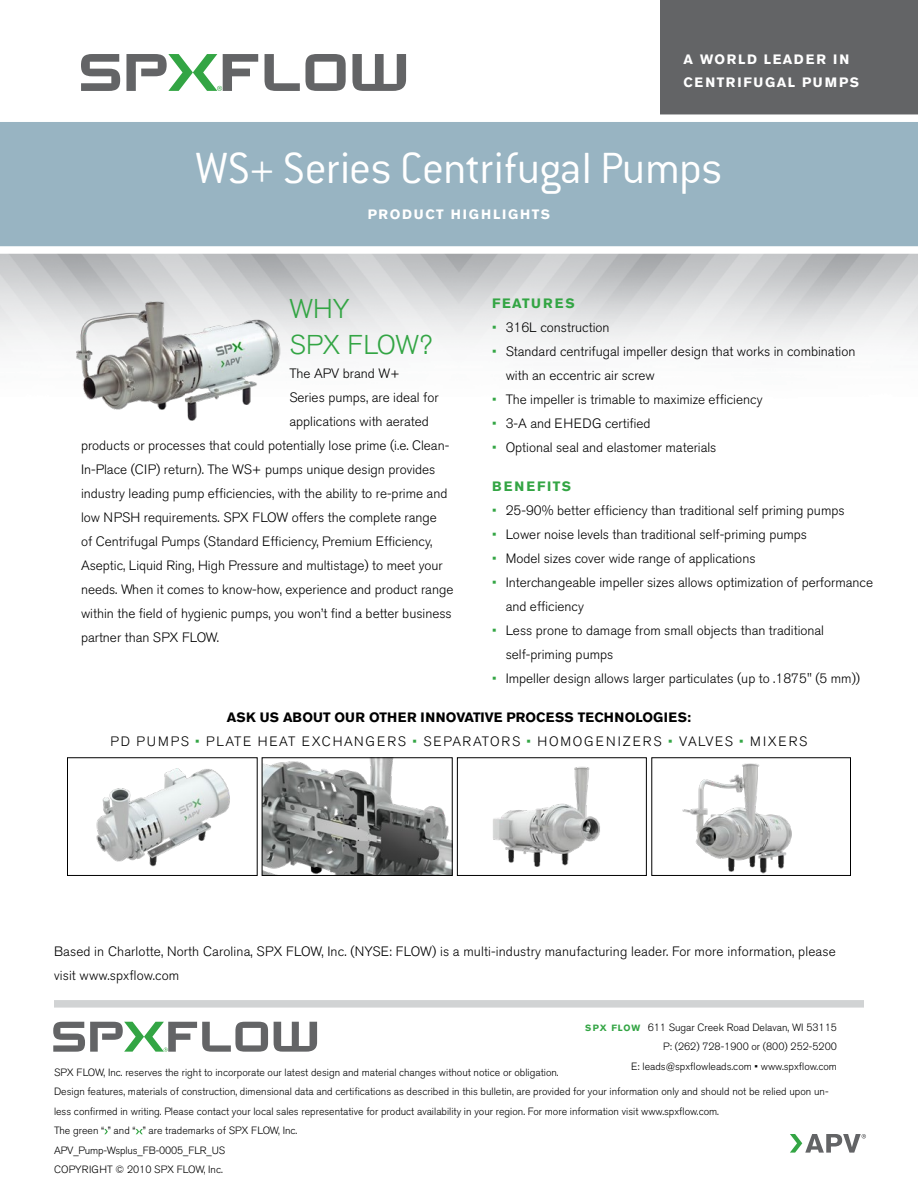
<style>
.page{position:relative;width:918px;height:1188px;background:#fff}
.page>*{position:absolute;margin:0;border:0;box-sizing:border-box;transform-origin:0 0}
.Front_Cover_Page_Hea{font:300 48px "Conduit ITC Std";letter-spacing:-.01em;color:#fff}
.Body_Copy_Headline{font:300 27px/36px "Akzidenz Grotesk BE";color:#33a544}
.Body_Copy__All{font:300 13.5px/24px "Akzidenz Grotesk BE";color:#000}
.Body_Copy__16pt_Lead{font:300 13.5px "Akzidenz Grotesk BE";color:#000}
.Body_Copy__16pt_Lead-2{font:300 13.5px "Akzidenz Grotesk BE";letter-spacing:.13em;color:#000}
.Body_Copy_Sub-Headli{font:700 13.5px "Akzidenz Grotesk BE";color:#000}
.Front_Cover_Page_Cor{font:700 13.5px "Akzidenz Grotesk BE";letter-spacing:.11em;color:#fff}
.Front_Cover_Page_Sub{font:700 13.5px "Akzidenz Grotesk BE";letter-spacing:.13em;color:#fff}
.Body_Copy_Headline-2{font:700 13.5px "Akzidenz Grotesk BE";letter-spacing:.11em;color:#33a544}
.Body_Copy_Headline-3{font:700 13.5px "Akzidenz Grotesk BE";letter-spacing:.15em;color:#33a544}
.Legal_Disclaimer{font:300 10.5px/19.5px "Akzidenz Grotesk BE";color:#000}
.Contact_Information{font:300 10.5px/19.5px "Akzidenz Grotesk BE";color:#000;text-align:right}
.s1{color:#33a544}
.s2{font-weight:700;font-size:9px;color:#33a544}
</style>
<div class="page">
<div style="left:0;top:117px;width:918px;height:132px;background:#98b4c2"></div>
<div style="left:0;top:246px;width:918px;height:8px;background:#fff"></div>
<div style="left:661px;top:0;width:257px;height:117px;background:#636466"></div>
<div style="left:0;top:114px;width:918px;height:8px;background:#fff"></div>
<img style="left:96px;top:768px;width:134px;height:99px">
<div style="left:67px;top:758px;width:190px;height:118px;border:1px solid #000"></div>
<img style="left:264px;top:760px;width:186px;height:114px">
<div style="left:262px;top:758px;width:190px;height:118px;border:1px solid #000"></div>
<img style="left:493px;top:766px;width:107px;height:101px">
<div style="left:457px;top:758px;width:190px;height:118px;border:1px solid #000"></div>
<img style="left:682px;top:763px;width:110px;height:111px">
<div style="left:652px;top:758px;width:199px;height:118px;border:1px solid #000"></div>
<img style="left:54px;top:293px;width:235px;height:128px">
<svg style="left:81px;top:54px;width:39px;height:37px"></svg>
<svg style="left:265px;top:54px;width:81px;height:37px"></svg>
<svg style="left:352px;top:54px;width:54px;height:37px"></svg>
<svg style="left:126px;top:54px;width:132px;height:37px"></svg>
<svg style="left:274px;top:1022px;width:43px;height:30px"></svg>
<svg style="left:53px;top:1022px;width:215px;height:30px"></svg>
<div style="left:54px;top:1000px;width:810px;height:8px;background:#d1d3d4"></div>
<svg style="left:104px;top:1129px;width:4px;height:5px"></svg>
<svg style="left:136px;top:1129px;width:7px;height:5px"></svg>
<svg style="left:790px;top:1134px;width:76px;height:19px"></svg>
<p class="Front_Cover_Page_Cor" style="left:684px;top:52px;width:167px">A WORLD LEADER IN</p>
<p class="Front_Cover_Page_Cor" style="left:684px;top:74px;width:177px">CENTRIFUGAL PUMPS</p>
<p class="Front_Cover_Page_Hea" style="left:195px;top:142px;width:529px">WS+ Series Centrifugal Pumps</p>
<p class="Front_Cover_Page_Sub" style="left:368px;top:206px;width:184px">PRODUCT HIGHLIGHTS</p>
<p class="Body_Copy_Headline" style="left:289px;top:291px;width:144px">WHY<br>SPX FLOW?</p>
<p class="Body_Copy__16pt_Lead" style="left:289px;top:365px;width:112px">The APV brand W+</p>
<p class="Body_Copy__16pt_Lead" style="left:289px;top:389px;width:151px">Series pumps, are ideal for</p>
<p class="Body_Copy__16pt_Lead" style="left:289px;top:413px;width:141px">applications with aerated</p>
<p class="Body_Copy__16pt_Lead" style="left:81px;top:437px;width:370px">products or processes that could potentially lose prime (i.e. Clean-</p>
<p class="Body_Copy__16pt_Lead" style="left:81px;top:461px;width:356px">In-Place (CIP) return). The WS+ pumps unique design provides</p>
<p class="Body_Copy__16pt_Lead" style="left:81px;top:485px;width:368px">industry leading pump efficiencies, with the ability to re-prime and</p>
<p class="Body_Copy__16pt_Lead" style="left:81px;top:509px;width:357px">low NPSH requirements. SPX FLOW offers the complete range</p>
<p class="Body_Copy__16pt_Lead" style="left:81px;top:533px;width:353px">of Centrifugal Pumps (Standard Efficiency, Premium Efficiency,</p>
<p class="Body_Copy__16pt_Lead" style="left:81px;top:557px;width:363px">Aseptic, Liquid Ring, High Pressure and multistage) to meet your</p>
<p class="Body_Copy__16pt_Lead" style="left:81px;top:581px;width:374px">needs. When it comes to know-how, experience and product range</p>
<p class="Body_Copy__16pt_Lead" style="left:81px;top:605px;width:372px">within the field of hygienic pumps, you won’t find a better business</p>
<p class="Body_Copy__16pt_Lead" style="left:81px;top:629px;width:139px">partner than SPX FLOW.</p>
<p class="Body_Copy_Headline-2" style="left:492px;top:295px;width:84px">FEATURES</p>
<p class="Body_Copy__All" style="left:492px;top:315px;width:119px"><span class="s1">•</span> 316L construction</p>
<p class="Body_Copy__All" style="left:506px;top:339px;width:351px;text-indent:-14px"><span class="s1">•</span> Standard centrifugal impeller design that works in combination with an eccentric air screw</p>
<p class="Body_Copy__All" style="left:492px;top:387px;width:272px"><span class="s1">•</span> The impeller is trimable to maximize efficiency</p>
<p class="Body_Copy__All" style="left:492px;top:411px;width:160px"><span class="s1">•</span> 3-A and EHEDG certified</p>
<p class="Body_Copy__All" style="left:492px;top:435px;width:226px"><span class="s1">•</span> Optional seal and elastomer materials</p>
<p class="Body_Copy_Headline-3" style="left:492px;top:478px;width:81px">BENEFITS</p>
<p class="Body_Copy__All" style="left:492px;top:498px;width:354px"><span class="s1">•</span> 25-90% better efficiency than traditional self priming pumps</p>
<p class="Body_Copy__All" style="left:492px;top:522px;width:316px"><span class="s1">•</span> Lower noise levels than traditional self-priming pumps</p>
<p class="Body_Copy__All" style="left:492px;top:546px;width:265px"><span class="s1">•</span> Model sizes cover wide range of applications</p>
<p class="Body_Copy__All" style="left:506px;top:570px;width:369px;text-indent:-14px"><span class="s1">•</span> Interchangeable impeller sizes allows optimization of performance and efficiency</p>
<p class="Body_Copy__All" style="left:506px;top:618px;width:320px;text-indent:-14px"><span class="s1">•</span> Less prone to damage from small objects than traditional self-priming pumps</p>
<p class="Body_Copy__All" style="left:492px;top:666px;width:369px"><span class="s1">•</span> Impeller design allows larger particulates (up to .1875" (5 mm))</p>
<p class="Body_Copy_Sub-Headli" style="left:227px;top:710px;width:466px">ASK US ABOUT OUR OTHER INNOVATIVE PROCESS TECHNOLOGIES:</p>
<p class="Body_Copy__16pt_Lead-2" style="left:111px;top:734px;width:698px">PD PUMPS <span class="s1">•</span> PLATE HEAT EXCHANGERS <span class="s1">•</span> SEPARATORS <span class="s1">•</span> HOMOGENIZERS <span class="s1">•</span> VALVES <span class="s1">•</span> MIXERS</p>
<p class="Body_Copy__All" style="left:54px;top:939px;width:783px">Based in Charlotte, North Carolina, SPX FLOW, Inc. (NYSE: FLOW) is a multi-industry manufacturing leader. For more information, please visit www.spxflow.com</p>
<p class="Contact_Information" style="left:585px;top:1018px;width:253px"><span class="s2">SPX FLOW</span> 611 Sugar Creek Road Delavan, WI 53115</p>
<p class="Contact_Information" style="left:631px;top:1037px;width:207px">P: (262) 728-1900 or (800) 252-5200<br>E: leads@spxflowleads.com • www.spxflow.com</p>
<p class="Legal_Disclaimer" style="left:54px;top:1063px;width:776px">SPX FLOW, Inc. reserves the right to incorporate our latest design and material changes without notice or obligation.<br>Design features, materials of construction, dimensional data and certifications as described in this bulletin, are provided for your information only and should not be relied upon un&shy;less confirmed in writing. Please contact your local sales representative for product availability in your region. For more information visit www.spxflow.com.<br>The green “ ” and “ ” are trademarks of SPX FLOW, Inc.<br>APV_Pump-Wsplus_FB-0005_FLR_US<br>COPYRIGHT © 2010 SPX FLOW, Inc.</p>
</div>
